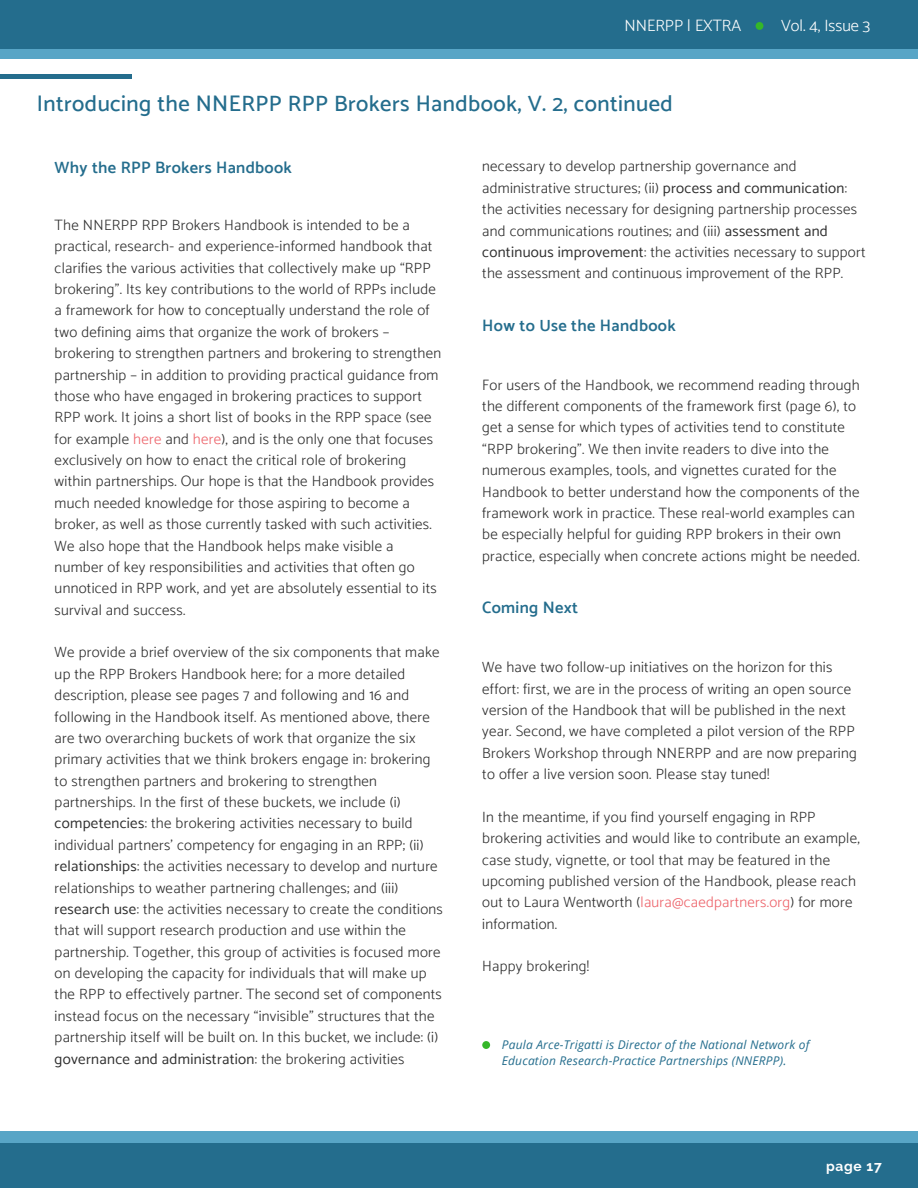
<style>
.page{position:relative;width:918px;height:1188px;background:#fff}
.page>*{position:absolute;margin:0;border:0;box-sizing:border-box;transform-origin:0 0}
.t1{font:500 22.5px "Catamaran";letter-spacing:.02em;color:#246d8d}
.t2{font:600 16.5px "Catamaran";letter-spacing:.02em;color:#246d8d}
.t3{font:300 16.5px "Catamaran";color:#fff}
.t4{font:300 15px/21.3px "Catamaran";letter-spacing:.02em;color:#2f2f2f}
.t5{font:700 13.8px "Raleway";letter-spacing:.05em;color:#fff}
.t6{font:italic 12px/16px "Open Sans";letter-spacing:.015em;color:#246d8d}
.s1{color:#ed636a}
.s2{font-weight:400}
</style>
<div class="page">
<div style="left:11px;top:1132px;width:907px;height:56px;background:#58a5c6"></div>
<div style="left:0;top:1132px;width:28px;height:56px;background:#58a5c6"></div>
<div style="left:0;top:0;width:918px;height:58px;background:#58a5c6"></div>
<div style="left:0;top:0;width:918px;height:49px;background:#246d8d"></div>
<div style="left:7px;top:1144px;width:911px;height:44px;background:#246d8d"></div>
<div style="left:0;top:1144px;width:25px;height:44px;background:#246d8d"></div>
<hr style="left:0;top:75px;width:132px;height:3px;background:#246d8d">
<div style="left:756px;top:22px;width:7px;height:8px;background:#35b729;border-radius:50%"></div>
<div style="left:482px;top:1041px;width:8px;height:8px;background:#35b729;border-radius:50%"></div>
<p class="t3" style="left:625px;top:15px;width:118px">NNERPP | EXTRA</p>
<p class="t3" style="left:781px;top:15px;width:91px">Vol. 4, Issue 3</p>
<h1 class="t1" style="left:37px;top:90px;width:638px">Introducing the NNERPP RPP Brokers Handbook, V. 2, continued</h1>
<p class="t2" style="left:55px;top:158px;width:239px">Why the RPP Brokers Handbook</p>
<p class="t4" style="left:55px;top:214px;width:388px">The NNERPP RPP Brokers Handbook is intended to be a practical, research- and experience-informed handbook that clarifies the various activities that collectively make up “RPP brokering”. Its key contributions to the world of RPPs include a framework for how to conceptually understand the role of two defining aims that organize the work of brokers – brokering to strengthen partners and brokering to strengthen partnership – in addition to providing practical guidance from those who have engaged in brokering practices to support RPP work. It joins a short list of books in the RPP space (see for example <span class="s1">here</span> and <span class="s1">here</span>), and is the only one that focuses exclusively on how to enact the critical role of brokering within partnerships. Our hope is that the Handbook provides much needed knowledge for those aspiring to become a broker, as well as those currently tasked with such activities.<br>We also hope that the Handbook helps make visible a number of key responsibilities and activities that often go unnoticed in RPP work, and yet are absolutely essential to its survival and success.</p>
<p class="t4" style="left:55px;top:642px;width:390px">We provide a brief overview of the six components that make up the RPP Brokers Handbook here; for a more detailed description, please see pages 7 and following and 16 and following in the Handbook itself. As mentioned above, there are two overarching buckets of work that organize the six primary activities that we think brokers engage in: brokering to strengthen partners and brokering to strengthen partnerships. In the first of these buckets, we include (i) <span class="s2">competencies</span>: the brokering activities necessary to build individual partners’ competency for engaging in an RPP; (ii) <span class="s2">relationships</span>: the activities necessary to develop and nurture relationships to weather partnering challenges; and (iii) <span class="s2">research use</span>: the activities necessary to create the conditions that will support research production and use within the partnership. Together, this group of activities is focused more on developing the capacity for individuals that will make up the RPP to effectively partner. The second set of components instead focus on the necessary “invisible” structures that the partnership itself will be built on. In this bucket, we include: (i) <span class="s2">governance and administration</span>: the brokering activities</p>
<p class="t4" style="left:482px;top:156px;width:385px">necessary to develop partnership governance and administrative structures; (ii) <span class="s2">process and communication</span>: the activities necessary for designing partnership processes and communications routines; and (iii) <span class="s2">assessment and continuous improvement</span>: the activities necessary to support the assessment and continuous improvement of the RPP.</p>
<p class="t2" style="left:482px;top:315px;width:195px">How to Use the Handbook</p>
<p class="t4" style="left:482px;top:374px;width:379px">For users of the Handbook, we recommend reading through the different components of the framework first (page 6), to get a sense for which types of activities tend to constitute “RPP brokering”. We then invite readers to dive into the numerous examples, tools, and vignettes curated for the Handbook to better understand how the components of the framework work in practice. These real-world examples can be especially helpful for guiding RPP brokers in their own practice, especially when concrete actions might be needed.</p>
<p class="t2" style="left:482px;top:598px;width:97px">Coming Next</p>
<p class="t4" style="left:482px;top:656px;width:376px">We have two follow-up initiatives on the horizon for this effort: first, we are in the process of writing an open source version of the Handbook that will be published in the next year. Second, we have completed a pilot version of the RPP Brokers Workshop through NNERPP and are now preparing to offer a live version soon. Please stay tuned!</p>
<p class="t4" style="left:482px;top:806px;width:379px">In the meantime, if you find yourself engaging in RPP brokering activities and would like to contribute an example, case study, vignette, or tool that may be featured in the upcoming published version of the Handbook, please reach out to Laura Wentworth (<span class="s1">laura@caedpartners.org</span>) for more information.</p>
<p class="t4" style="left:482px;top:956px;width:108px">Happy brokering!</p>
<p class="t6" style="left:502px;top:1037px;width:309px">Paula Arce-Trigatti is Director of the National Network of<br>Education Research-Practice Partnerships (NNERPP).</p>
<p class="t5" style="left:826px;top:1158px;width:57px">page 17</p>
</div>
